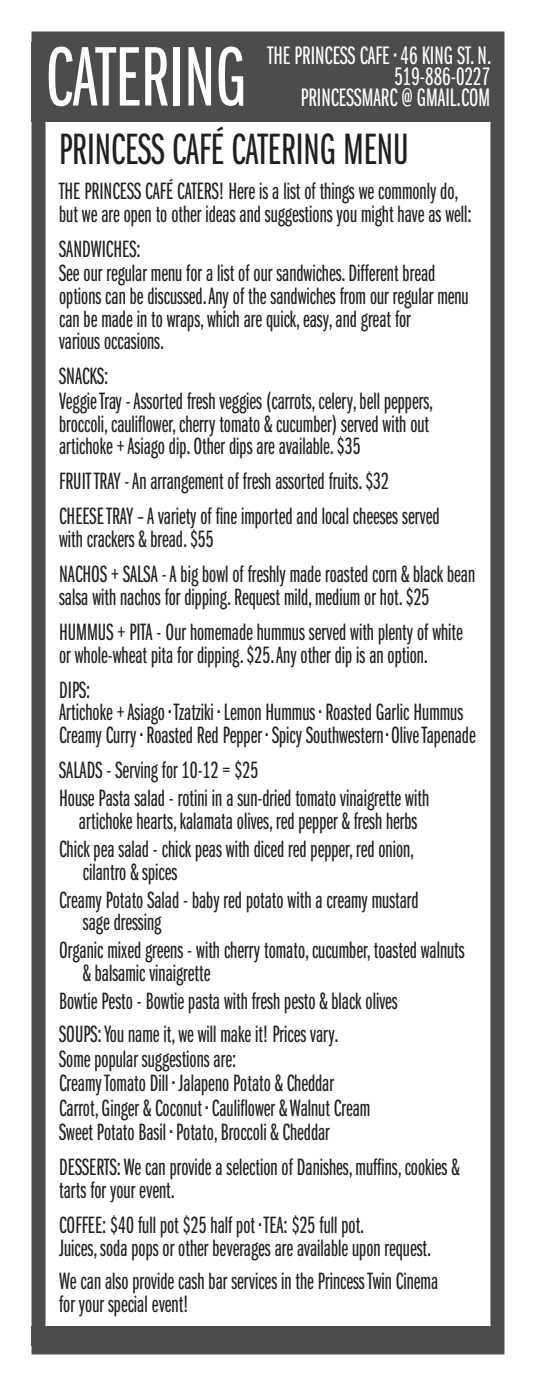
<style>
.page{position:relative;width:536px;height:1386px;background:#fff}
.page>*{position:absolute;margin:0;border:0;box-sizing:border-box;transform-origin:0 0}
.t1{font:87.5px "ITC Franklin Gothic Std Bk X Cp";color:#fff}
.t2{font:45.5px "ITC Franklin Gothic Std Bk X Cp";color:#231f20}
.t3{font:26.25px/21px "ITC Franklin Gothic Std Bk X Cp";color:#fff;text-align:right}
.t4{font:24.5px/23.3px "ITC Franklin Gothic Std Bk X Cp";color:#231f20}
</style>
<div class="page">
<div style="left:32px;top:32px;width:472px;height:1322px;border:14px solid #4c4c4e"></div>
<div style="left:32px;top:42px;width:472px;height:80px;background:#4c4c4e"></div>
<div style="left:32px;top:1327px;width:472px;height:19px;background:#4c4c4e"></div>
<h1 class="t1" style="left:46px;top:43px;width:203px">CATERING</h1>
<p class="t3" style="left:267px;top:46px;width:225px">THE PRINCESS CAFE • 46 KING ST. N.<br>519-886-0227<br>PRINCESSMARC @ GMAIL.COM</p>
<h2 class="t2" style="left:59px;top:131px;width:351px">PRINCESS CAFÉ CATERING MENU</h2>
<p class="t4" style="left:59px;top:181px;width:414px;line-height:22.8px">THE PRINCESS CAFÉ CATERS! Here is a list of things we commonly do, but we are open to other ideas and suggestions you might have as well:</p>
<p class="t4" style="left:59px;top:238px;width:411px">SANDWICHES:<br>See our regular menu for a list of our sandwiches. Different bread options can be discussed. Any of the sandwiches from our regular menu can be made in to wraps, which are quick, easy, and great for<br>various occasions.</p>
<p class="t4" style="left:59px;top:366px;width:375px">SNACKS:<br>Veggie Tray - Assorted fresh veggies (carrots, celery, bell peppers, broccoli, cauliflower, cherry tomato &amp; cucumber) served with out artichoke + Asiago dip. Other dips are available. $35</p>
<p class="t4" style="left:59px;top:465px;width:382px;line-height:35px">FRUIT TRAY - An arrangement of fresh assorted fruits. $32<br>CHEESE TRAY – A variety of fine imported and local cheeses served</p>
<p class="t4" style="left:59px;top:523px;width:417px;line-height:35px">with crackers &amp; bread. $55<br>NACHOS + SALSA - A big bowl of freshly made roasted corn &amp; black bean</p>
<p class="t4" style="left:59px;top:581px;width:405px;line-height:35px">salsa with nachos for dipping. Request mild, medium or hot. $25<br>HUMMUS + PITA - Our homemade hummus served with plenty of white</p>
<p class="t4" style="left:59px;top:638px;width:370px;line-height:35px">or whole-wheat pita for dipping. $25. Any other dip is an option.<br>DIPS:</p>
<p class="t4" style="left:59px;top:702px;width:418px;line-height:22.8px">Artichoke + Asiago • Tzatziki • Lemon Hummus • Roasted Garlic Hummus<br>Creamy Curry • Roasted Red Pepper • Spicy Southwestern • Olive Tapenade</p>
<p class="t4" style="left:59px;top:757px;width:371px;line-height:28px">SALADS - Serving for 10-12 = $25<br>House Pasta salad - rotini in a sun-dried tomato vinaigrette with</p>
<p class="t4" style="left:59px;top:808px;width:360px;line-height:28px;text-align:right">artichoke hearts, kalamata olives, red pepper &amp; fresh herbs<br>Chick pea salad - chick peas with diced red pepper, red onion,</p>
<p class="t4" style="left:59px;top:859px;width:361px;line-height:28px;text-indent:24px">cilantro &amp; spices<br>Creamy Potato Salad - baby red potato with a creamy mustard</p>
<p class="t4" style="left:59px;top:910px;width:407px;line-height:28px;text-indent:24px">sage dressing<br>Organic mixed greens - with cherry tomato, cucumber, toasted walnuts</p>
<p class="t4" style="left:59px;top:960px;width:340px;line-height:28px;text-indent:24px">&amp; balsamic vinaigrette<br>Bowtie Pesto - Bowtie pasta with fresh pesto &amp; black olives</p>
<p class="t4" style="left:59px;top:1023px;width:312px;line-height:24.5px">SOUPS: You name it, we will make it! Prices vary.<br>Some popular suggestions are:<br>Creamy Tomato Dill • Jalapeno Potato &amp; Cheddar Carrot, Ginger &amp; Coconut • Cauliflower &amp; Walnut Cream Sweet Potato Basil • Potato, Broccoli &amp; Cheddar</p>
<p class="t4" style="left:59px;top:1157px;width:401px;line-height:22.8px">DESSERTS: We can provide a selection of Danishes, muffins, cookies &amp; tarts for your event.</p>
<p class="t4" style="left:59px;top:1215px;width:373px;line-height:22.8px">COFFEE: $40 full pot $25 half pot • TEA: $25 full pot.<br>Juices, soda pops or other beverages are available upon request.</p>
<p class="t4" style="left:59px;top:1271px;width:380px;line-height:22.8px">We can also provide cash bar services in the Princess Twin Cinema for your special event!</p>
</div>
